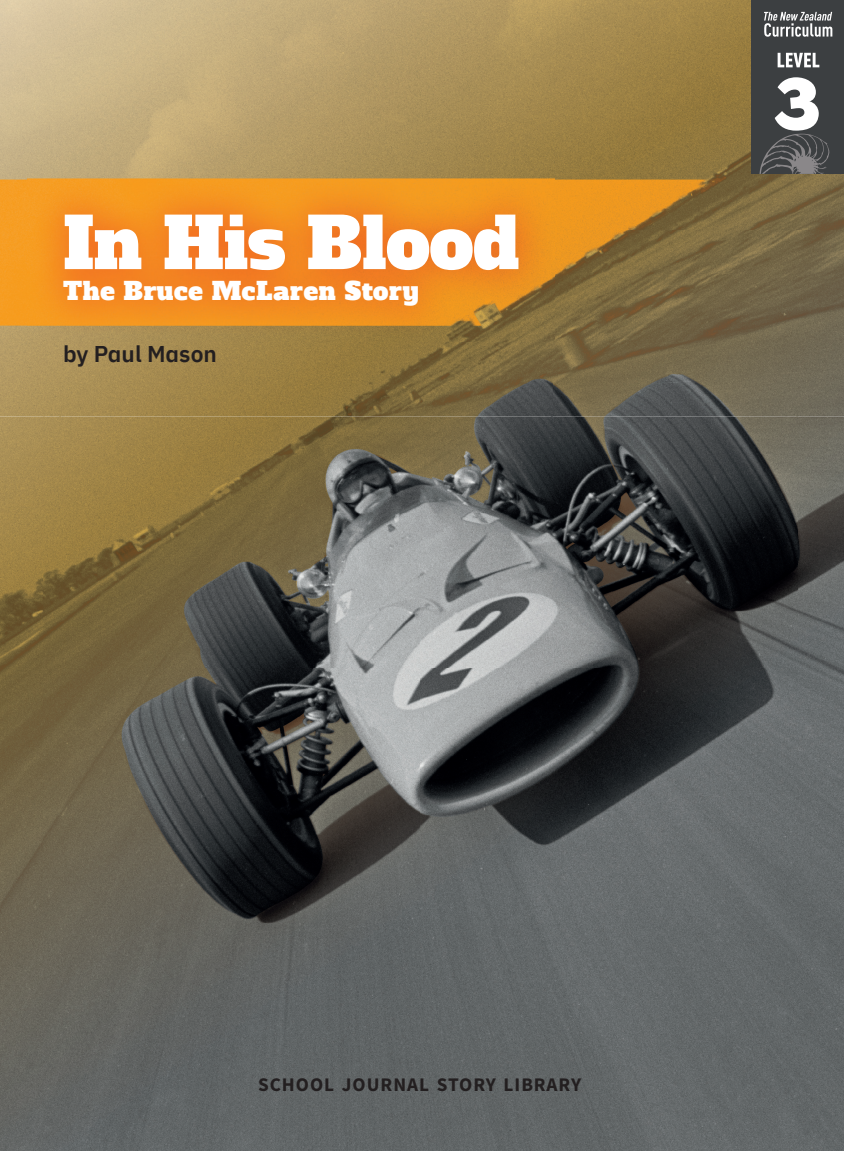
<style>
.page{position:relative;width:844px;height:1151px;background:#fff}
.page>*{position:absolute;margin:0;border:0;box-sizing:border-box;transform-origin:0 0}
.t1{font:70px "Alfa Slab One";color:#fff}
.t2{font:24.5px "Alfa Slab One";letter-spacing:.03em;color:#fff}
.t3{font:600 22.75px "IBM Plex Sans";color:#231f20}
.t4{font:700 19.25px "Source Sans Pro";letter-spacing:.05em;color:#231f20}
</style>
<div class="page">
<img style="left:0;top:416px;width:44px;height:734px">
<img style="left:797px;top:416px;width:46px;height:734px">
<img style="left:44px;top:416px;width:753px;height:734px">
<img style="left:0;top:0;width:843px;height:230px">
<img style="left:0;top:230px;width:59px;height:186px">
<img style="left:552px;top:230px;width:291px;height:186px">
<img style="left:59px;top:341px;width:493px;height:75px">
<div style="left:750px;top:0;width:93px;height:174px;background:#3c3f41"></div>
<svg style="left:764px;top:12px;width:68px;height:25px"></svg>
<svg style="left:777px;top:53px;width:42px;height:14px"></svg>
<svg style="left:759px;top:77px;width:70px;height:97px"></svg>
<img style="left:28px;top:177px;width:526px;height:164px">
<h1 class="t1" style="left:63px;top:196px;width:457px">In His Blood</h1>
<p class="t2" style="left:63px;top:274px;width:357px">The Bruce McLaren Story</p>
<p class="t3" style="left:63px;top:338px;width:155px">by Paul Mason</p>
<p class="t4" style="left:258px;top:1077px;width:324px">SCHOOL JOURNAL STORY LIBRARY</p>
</div>
